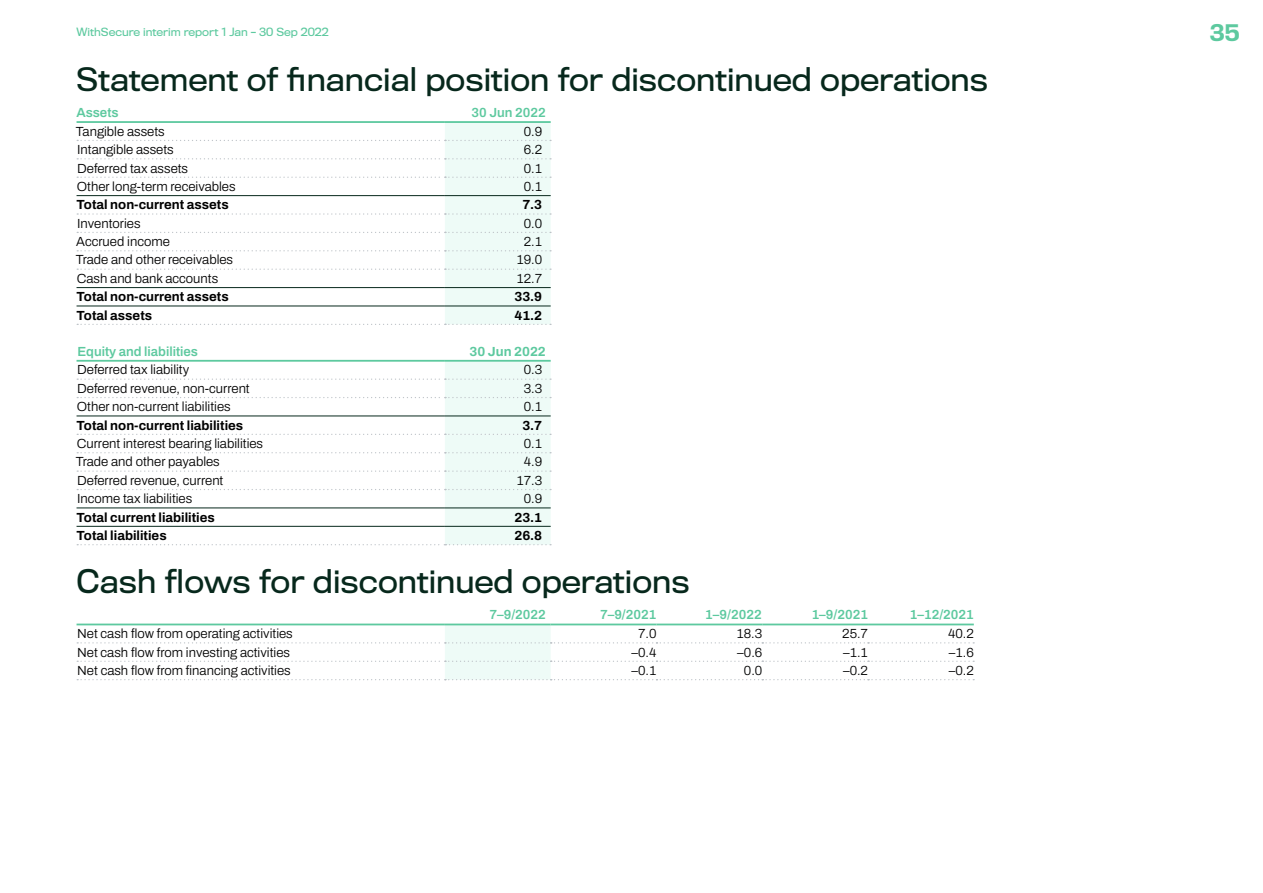
<style>
.page{position:relative;width:1263px;height:893px;background:#fff}
.page>*{position:absolute;margin:0;border:0;box-sizing:border-box;transform-origin:0 0}
.t1{font:30px "Titling Gothic FB";color:#07281c}
.t2{font:500 21px "Titling Gothic FB";color:#5dc99f}
.t3{font:300 13.2px "Archivo";color:#000}
.t4{font:700 13.2px "Archivo";color:#000}
.t5{font:600 13.2px "Archivo";color:#5dc99f}
.t6{font:700 13.2px "Archivo";color:#5dc99f}
.t7{font:10.5px "Titling Gothic FB";color:#5dc99f}
</style>
<div class="page">
<hr style="left:445px;top:121px;width:106px;height:2px;background:#5dc99f">
<hr style="left:77px;top:121px;width:368px;height:2px;background:#5dc99f">
<svg style="left:77px;top:122px;width:474px;height:423px"></svg>
<svg style="left:77px;top:624px;width:897px;height:56px"></svg>
<p class="t7" style="left:77px;top:26px;width:254px">WithSecure interim report 1 Jan – 30 Sep 2022</p>
<h2 class="t2" style="left:1210px;top:20px;width:31px">35</h2>
<h1 class="t1" style="left:76px;top:61px;width:914px">Statement of financial position for discontinued operations</h1>
<p class="t5" style="left:76px;top:103px;width:44px">Assets</p>
<p class="t5" style="left:472px;top:103px;width:76px">30 Jun 2022</p>
<p class="t3" style="left:76px;top:121px;width:90px">Tangible assets</p>
<p class="t3" style="left:524px;top:121px;width:20px">0.9</p>
<p class="t3" style="left:77px;top:140px;width:98px">Intangible assets</p>
<p class="t3" style="left:524px;top:140px;width:20px">6.2</p>
<p class="t3" style="left:77px;top:158px;width:113px">Deferred tax assets</p>
<p class="t3" style="left:524px;top:158px;width:20px">0.1</p>
<p class="t3" style="left:77px;top:177px;width:160px">Other long-term receivables</p>
<p class="t3" style="left:524px;top:177px;width:20px">0.1</p>
<p class="t4" style="left:77px;top:195px;width:154px">Total non-current assets</p>
<p class="t4" style="left:522px;top:195px;width:21px">7.3</p>
<p class="t3" style="left:77px;top:213px;width:65px">Inventories</p>
<p class="t3" style="left:524px;top:213px;width:20px">0.0</p>
<p class="t3" style="left:76px;top:232px;width:95px">Accrued income</p>
<p class="t3" style="left:524px;top:232px;width:20px">2.1</p>
<p class="t3" style="left:76px;top:250px;width:159px">Trade and other receivables</p>
<p class="t3" style="left:516px;top:250px;width:27px">19.0</p>
<p class="t3" style="left:77px;top:268px;width:143px">Cash and bank accounts</p>
<p class="t3" style="left:516px;top:268px;width:27px">12.7</p>
<p class="t4" style="left:77px;top:287px;width:154px">Total non-current assets</p>
<p class="t4" style="left:514px;top:287px;width:29px">33.9</p>
<p class="t4" style="left:77px;top:305px;width:77px">Total assets</p>
<p class="t4" style="left:514px;top:305px;width:29px">41.2</p>
<p class="t5" style="left:77px;top:341px;width:122px">Equity and liabilities</p>
<p class="t6" style="left:469px;top:341px;width:78px">30 Jun 2022</p>
<p class="t3" style="left:77px;top:360px;width:114px">Deferred tax liability</p>
<p class="t3" style="left:524px;top:360px;width:20px">0.3</p>
<p class="t3" style="left:77px;top:378px;width:174px">Deferred revenue, non-current</p>
<p class="t3" style="left:524px;top:378px;width:20px">3.3</p>
<p class="t3" style="left:77px;top:397px;width:155px">Other non-current liabilities</p>
<p class="t3" style="left:524px;top:397px;width:20px">0.1</p>
<p class="t4" style="left:77px;top:415px;width:168px">Total non-current liabilities</p>
<p class="t4" style="left:522px;top:415px;width:21px">3.7</p>
<p class="t3" style="left:77px;top:434px;width:188px">Current interest bearing liabilities</p>
<p class="t3" style="left:524px;top:434px;width:20px">0.1</p>
<p class="t3" style="left:76px;top:452px;width:146px">Trade and other payables</p>
<p class="t3" style="left:524px;top:452px;width:20px">4.9</p>
<p class="t3" style="left:77px;top:470px;width:148px">Deferred revenue, current</p>
<p class="t3" style="left:516px;top:470px;width:27px">17.3</p>
<p class="t3" style="left:77px;top:489px;width:117px">Income tax liabilities</p>
<p class="t3" style="left:524px;top:489px;width:20px">0.9</p>
<p class="t4" style="left:77px;top:507px;width:140px">Total current liabilities</p>
<p class="t4" style="left:514px;top:507px;width:29px">23.1</p>
<p class="t4" style="left:77px;top:525px;width:92px">Total liabilities</p>
<p class="t4" style="left:514px;top:525px;width:29px">26.8</p>
<h1 class="t1" style="left:77px;top:564px;width:615px">Cash flows for discontinued operations</h1>
<p class="t5" style="left:489px;top:605px;width:58px">7–9/2022</p>
<p class="t5" style="left:600px;top:605px;width:58px">7–9/2021</p>
<p class="t5" style="left:705px;top:605px;width:58px">1–9/2022</p>
<p class="t5" style="left:812px;top:605px;width:58px">1–9/2021</p>
<p class="t5" style="left:910px;top:605px;width:66px">1–12/2021</p>
<p class="t3" style="left:77px;top:624px;width:217px">Net cash flow from operating activities</p>
<p class="t3" style="left:638px;top:624px;width:20px">7.0</p>
<p class="t3" style="left:736px;top:624px;width:27px">18.3</p>
<p class="t3" style="left:842px;top:624px;width:27px">25.7</p>
<p class="t3" style="left:948px;top:624px;width:27px">40.2</p>
<p class="t3" style="left:77px;top:642px;width:214px">Net cash flow from investing activities</p>
<p class="t3" style="left:631px;top:642px;width:26px">–0.4</p>
<p class="t3" style="left:737px;top:642px;width:26px">–0.6</p>
<p class="t3" style="left:843px;top:642px;width:26px">–1.1</p>
<p class="t3" style="left:949px;top:642px;width:26px">–1.6</p>
<p class="t3" style="left:77px;top:661px;width:215px">Net cash flow from financing activities</p>
<p class="t3" style="left:631px;top:661px;width:26px">–0.1</p>
<p class="t3" style="left:744px;top:661px;width:20px">0.0</p>
<p class="t3" style="left:843px;top:661px;width:26px">–0.2</p>
<p class="t3" style="left:949px;top:661px;width:26px">–0.2</p>
</div>
